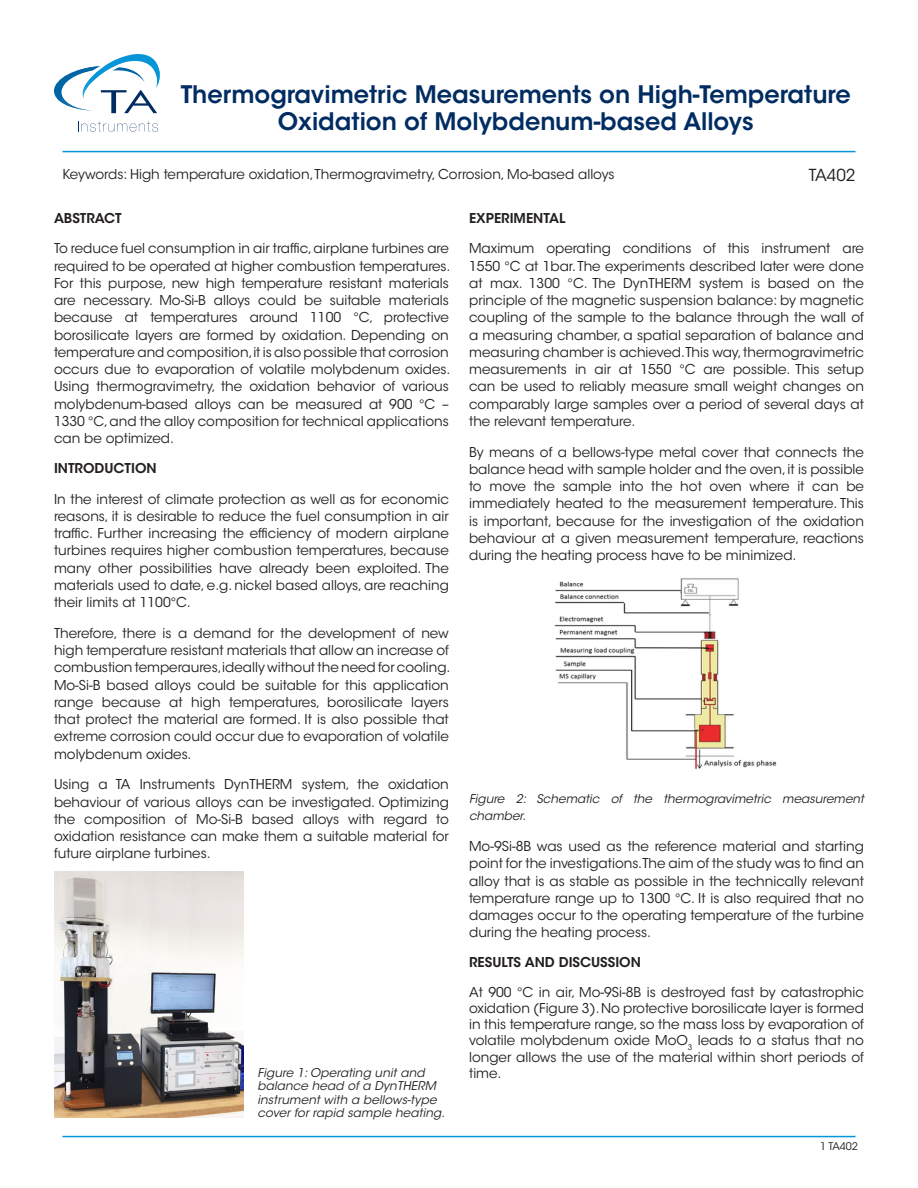
<style>
.page{position:relative;width:918px;height:1188px;background:#fff}
.page>*{position:absolute;margin:0;border:0;box-sizing:border-box;transform-origin:0 0}
.t1{font:600 24px/27px "ITC Avant Garde Std";color:#002c62;text-align:center}
.t2{font:16.5px "ITC Avant Garde Std";color:#231f20}
.t3{font:13.5px/17.2px "ITC Avant Garde Std";color:#231f20;text-align:justify}
.t4{font:600 13.5px "ITC Avant Garde Std";color:#231f20}
.t5{font:italic 12px/13.5px "ITC Avant Garde Std";letter-spacing:.01em;color:#231f20}
.t6{font:10.5px "ITC Avant Garde Std";color:#231f20}
</style>
<div class="page">
<hr style="left:62px;top:151px;width:794px;height:1px;background:#0696d7">
<hr style="left:62px;top:1136px;width:794px;height:1px;background:#0696d7">
<svg style="left:54px;top:54px;width:106px;height:59px"></svg>
<svg style="left:78px;top:121px;width:80px;height:11px"></svg>
<img style="left:554px;top:578px;width:223px;height:193px">
<img style="left:54px;top:871px;width:190px;height:246px">
<p class="t1" style="left:181px;top:80px;width:672px">Thermogravimetric Measurements on High-Temperature<br>Oxidation of Molybdenum-based Alloys</p>
<p class="t3" style="left:62px;top:165px;width:554px">Keywords: High temperature oxidation, Thermogravimetry, Corrosion, Mo-based alloys</p>
<p class="t4" style="left:54px;top:209px;width:69px">ABSTRACT</p>
<p class="t3" style="left:54px;top:240px;width:398px">To reduce fuel consumption in air traffic, airplane turbines are required to be operated at higher combustion temperatures.<br>For this purpose, new high temperature resistant materials are necessary. Mo-Si-B alloys could be suitable materials because at temperatures around 1100 °C, protective borosilicate layers are formed by oxidation. Depending on temperature and composition,it is also possible that corrosion occurs due to evaporation of volatile molybdenum oxides.<br>Using thermogravimetry, the oxidation behavior of various molybdenum-based alloys can be measured at 900 °C – 1330 °C, and the alloy composition for technical applications can be optimized.</p>
<p class="t4" style="left:54px;top:459px;width:104px">INTRODUCTION</p>
<p class="t3" style="left:54px;top:490px;width:396px">In the interest of climate protection as well as for economic reasons, it is desirable to reduce the fuel consumption in air traffic. Further increasing the efficiency of modern airplane turbines requires higher combustion temperatures, because many other possibilities have already been exploited. The materials used to date, e.g. nickel based alloys, are reaching their limits at 1100°C.</p>
<p class="t3" style="left:54px;top:624px;width:398px;text-align:left">Therefore, there is a demand for the development of new high temperature resistant materials that allow an increase of combustion temperaures,ideally without the need for cooling.<br>Mo-Si-B based alloys could be suitable for this application range because at high temperatures, borosilicate layers that protect the material are formed. It is also possible that extreme corrosion could occur due to evaporation of volatile molybdenum oxides.</p>
<p class="t3" style="left:54px;top:776px;width:396px">Using a TA Instruments DynTHERM system, the oxidation behaviour of various alloys can be investigated. Optimizing the composition of Mo-Si-B based alloys with regard to oxidation resistance can make them a suitable material for future airplane turbines.</p>
<p class="t2" style="left:809px;top:165px;width:48px">TA402</p>
<p class="t4" style="left:469px;top:209px;width:98px">EXPERIMENTAL</p>
<p class="t3" style="left:469px;top:240px;width:396px">Maximum operating conditions of this instrument are 1550 °C at 1bar. The experiments described later were done at max. 1300 °C. The DynTHERM system is based on the principle of the magnetic suspension balance: by magnetic coupling of the sample to the balance through the wall of a measuring chamber, a spatial separation of balance and measuring chamber is achieved.This way, thermogravimetric measurements in air at 1550 °C are possible. This setup can be used to reliably measure small weight changes on comparably large samples over a period of several days at the relevant temperature.</p>
<p class="t3" style="left:469px;top:443px;width:396px">By means of a bellows-type metal cover that connects the balance head with sample holder and the oven, it is possible to move the sample into the hot oven where it can be immediately heated to the measurement temperature. This is important, because for the investigation of the oxidation behaviour at a given measurement temperature, reactions during the heating process have to be minimized.</p>
<p class="t5" style="left:469px;top:790px;width:396px;line-height:17.2px">Figure 2: Schematic of the thermogravimetric measurement chamber.</p>
<p class="t3" style="left:469px;top:838px;width:396px">Mo-9Si-8B was used as the reference material and starting point for the investigations.The aim of the study was to find an alloy that is as stable as possible in the technically relevant temperature range up to 1300 °C. It is also required that no damages occur to the operating temperature of the turbine during the heating process.</p>
<p class="t4" style="left:469px;top:954px;width:173px">RESULTS AND DISCUSSION</p>
<p class="t3" style="left:469px;top:984px;width:396px;line-height:16.2px">At 900 °C in air, Mo-9Si-8B is destroyed fast by catastrophic oxidation (Figure 3). No protective borosilicate layer is formed in this temperature range, so the mass loss by evaporation of volatile molybdenum oxide MoO<sub>3</sub> leads to a status that no longer allows the use of the material within short periods of</p>
<p class="t5" style="left:257px;top:1066px;width:169px">Figure 1: Operating unit and</p>
<p class="t3" style="left:469px;top:1064px;width:34px">time.</p>
<p class="t5" style="left:257px;top:1079px;width:189px">balance head of a DynTHERM instrument with a bellows-type cover for rapid sample heating.</p>
<p class="t6" style="left:820px;top:1140px;width:39px">1 TA402</p>
</div>
